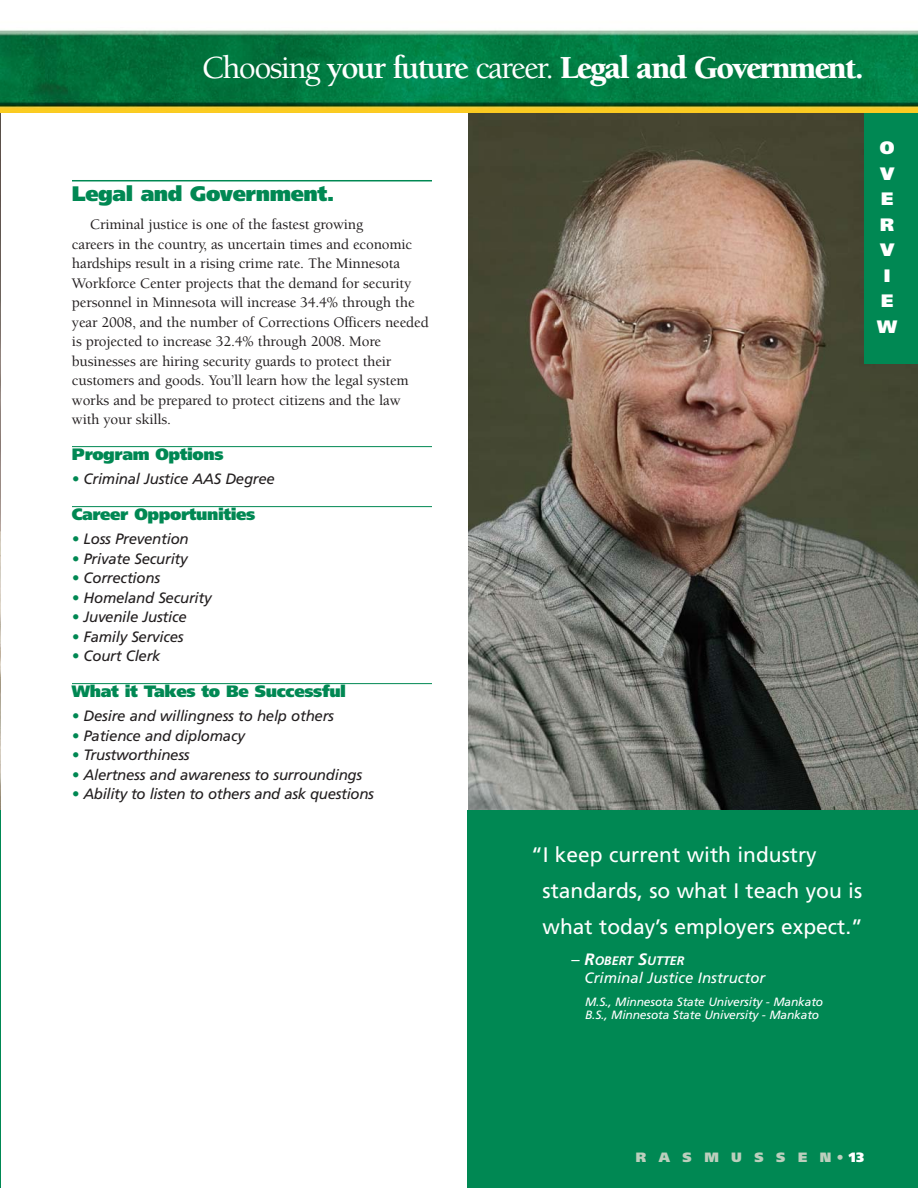
<style>
.page{position:relative;width:918px;height:1188px;background:#fff}
.page>*{position:absolute;margin:0;border:0;box-sizing:border-box;transform-origin:0 0}
.t1{font:900 33px "Berkeley";letter-spacing:-.055em;color:#fff}
.t2{font:21px/36px "Frutiger LT";color:#fff}
.t3{font:900 21px "Frutiger LT";letter-spacing:-.02em;color:#008853}
.t4{font:900 18px/25.5px "Frutiger LT";color:#fff;text-align:center}
.t5{font:900 16.5px "Frutiger LT";letter-spacing:-.02em;color:#008853}
.t6{font:500 15px/19.5px "Berkeley";letter-spacing:-.01em;color:#231f20}
.t7{font:italic 15px "Frutiger LT";letter-spacing:-.015em;color:#231f20}
.t8{font:italic 15px "Frutiger LT";color:#fff}
.t9{font:900 13.5px "Frutiger LT";letter-spacing:.925em;color:#bccfbd}
.t10{font:italic 700 12.3px "Frutiger LT";color:#fff}
.t11{font:italic 12px/13.5px "Frutiger LT";letter-spacing:-.01em;color:#fff}
.s1{font-weight:500}
.s2{font-weight:700}
.s3{color:#008853}
.s4{font-weight:400;font-style:normal;font-size:16.5px}
.s5{font-size:16.5px}
.s6{color:#fff}
</style>
<div class="page">
<img style="left:468px;top:112px;width:450px;height:698px">
<hr style="left:72px;top:180px;width:360px;height:1px;background:#008853">
<hr style="left:72px;top:446px;width:360px;height:1px;background:#008853">
<hr style="left:72px;top:506px;width:360px;height:1px;background:#008853">
<hr style="left:72px;top:683px;width:360px;height:1px;background:#008853">
<div style="left:468px;top:810px;width:450px;height:378px;background:#008853"></div>
<img style="left:0;top:112px;width:1px;height:716px">
<div style="left:864px;top:112px;width:54px;height:252px;background:#008853"></div>
<img style="left:0;top:30px;width:918px;height:82px">
<p class="t1" style="left:201px;top:54px;width:664px"><span class="s1">Choosing</span> <span class="s2">your future</span> <span class="s1">career.</span> Legal and Government.</p>
<p class="t3" style="left:72px;top:185px;width:264px">Legal and Government.</p>
<p class="t6" style="left:72px;top:216px;width:358px;text-indent:18px">Criminal justice is one of the fastest growing<br>careers in the country, as uncertain times and economic hardships result in a rising crime rate. The Minnesota Workforce Center projects that the demand for security personnel in Minnesota will increase 34.4% through the year 2008, and the number of Corrections Officers needed is projected to increase 32.4% through 2008. More businesses are hiring security guards to protect their customers and goods. You’ll learn how the legal system works and be prepared to protect citizens and the law with your skills.</p>
<p class="t5" style="left:72px;top:448px;width:153px">Program Options</p>
<p class="t7" style="left:72px;top:473px;width:204px"><span class="s3">•</span> Criminal Justice AAS Degree</p>
<p class="t5" style="left:72px;top:508px;width:185px">Career Opportunities</p>
<p class="t7" style="left:72px;top:533px;width:118px"><span class="s3">•</span> Loss Prevention</p>
<p class="t7" style="left:72px;top:553px;width:117px"><span class="s3">•</span> Private Security</p>
<p class="t7" style="left:72px;top:572px;width:90px"><span class="s3">•</span> Corrections</p>
<p class="t7" style="left:72px;top:592px;width:141px"><span class="s3">•</span> Homeland Security</p>
<p class="t7" style="left:72px;top:611px;width:116px"><span class="s3">•</span> Juvenile Justice</p>
<p class="t7" style="left:72px;top:631px;width:113px"><span class="s3">•</span> Family Services</p>
<p class="t7" style="left:72px;top:650px;width:90px"><span class="s3">•</span> Court Clerk</p>
<p class="t5" style="left:72px;top:685px;width:276px">What it Takes to Be Successful</p>
<p class="t7" style="left:72px;top:710px;width:264px"><span class="s3">•</span> Desire and willingness to help others</p>
<p class="t7" style="left:72px;top:730px;width:174px"><span class="s3">•</span> Patience and diplomacy</p>
<p class="t7" style="left:72px;top:749px;width:119px"><span class="s3">•</span> Trustworthiness</p>
<p class="t7" style="left:72px;top:769px;width:292px"><span class="s3">•</span> Alertness and awareness to surroundings</p>
<p class="t7" style="left:72px;top:788px;width:304px"><span class="s3">•</span> Ability to listen to others and ask questions</p>
<p class="t4" style="left:877px;top:136px;width:21px">O<br>V<br>E<br>R<br>V<br>I<br>E<br>W</p>
<p class="t2" style="left:543px;top:837px;width:322px;text-indent:-12px">“I keep current with industry standards, so what I teach you is what today’s employers expect.”</p>
<p class="t10" style="left:571px;top:956px;width:114px"><span class="s4">–</span> <span class="s5">R</span>OBERT <span class="s5">S</span>UTTER</p>
<p class="t8" style="left:585px;top:972px;width:182px">Criminal Justice Instructor</p>
<p class="t11" style="left:585px;top:996px;width:240px">M.S., Minnesota State University - Mankato<br>B.S., Minnesota State University - Mankato</p>
<p class="t9" style="left:636px;top:1152px;width:230px">RASMUSSEN •<span class="s6">13</span></p>
</div>
